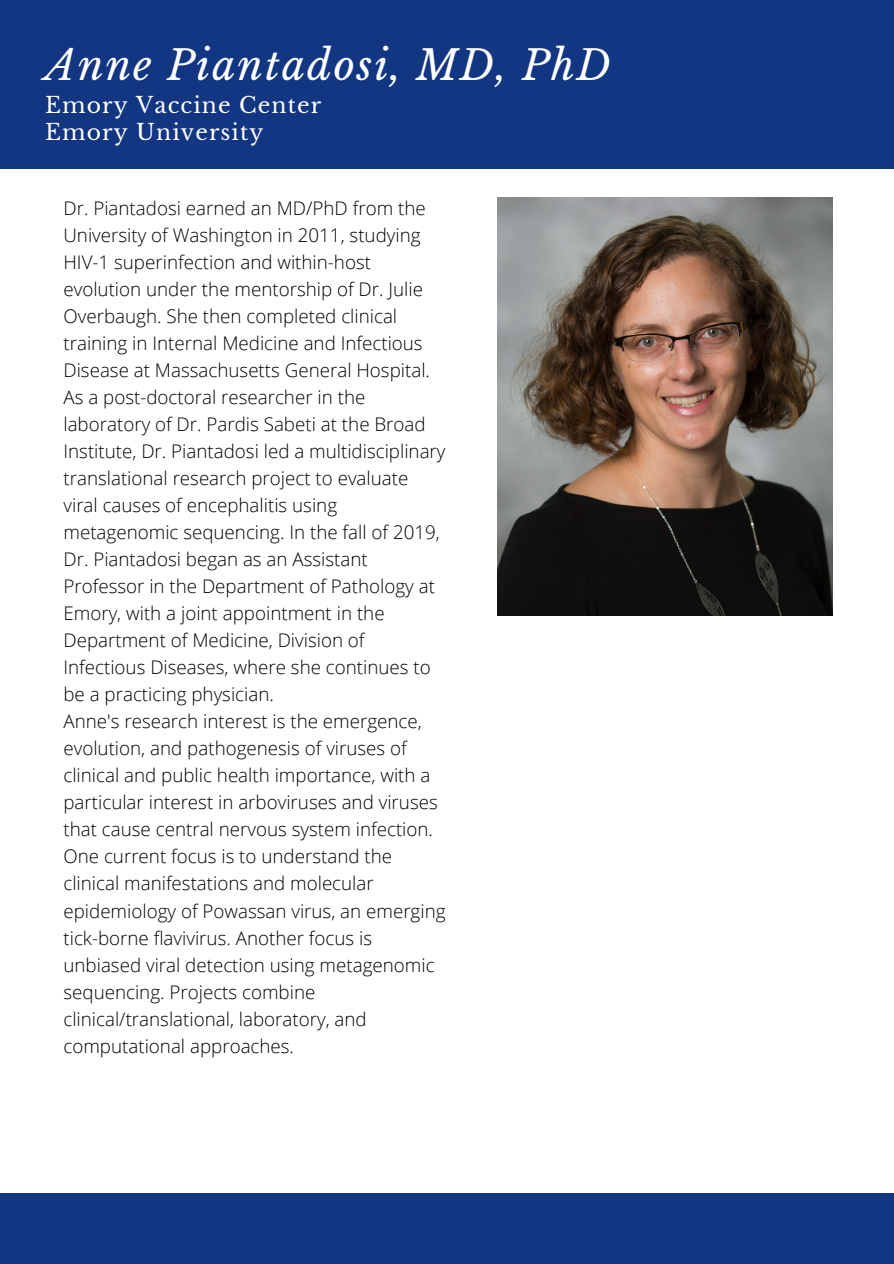
<style>
.page{position:relative;width:894px;height:1264px;background:#fff}
.page>*{position:absolute;margin:0;border:0;box-sizing:border-box;transform-origin:0 0}
.t1{font:italic 40.65px "Libre Baskerville";letter-spacing:.05em;color:#fff}
.t2{font:21.9px "Libre Baskerville";letter-spacing:.05em;color:#fff}
.t3{font:300 18.75px/27px "Open Sans";color:#000}
</style>
<div class="page">
<div style="left:0;top:0;width:893px;height:168px;background:#123681"></div>
<div style="left:0;top:1193px;width:893px;height:70px;background:#123681"></div>
<img style="left:497px;top:197px;width:334px;height:418px">
<p class="t1" style="left:45px;top:41px;width:567px">Anne Piantadosi, MD, PhD</p>
<p class="t2" style="left:45px;top:92px;width:277px">Emory Vaccine Center</p>
<p class="t2" style="left:45px;top:119px;width:220px">Emory University</p>
<p class="t3" style="left:63px;top:194px;width:383px">Dr. Piantadosi earned an MD/PhD from the University of Washington in 2011, studying HIV-1 superinfection and within-host evolution under the mentorship of Dr. Julie Overbaugh. She then completed clinical training in Internal Medicine and Infectious Disease at Massachusetts General Hospital.<br>As a post-doctoral researcher in the laboratory of Dr. Pardis Sabeti at the Broad Institute, Dr. Piantadosi led a multidisciplinary translational research project to evaluate viral causes of encephalitis using metagenomic sequencing. In the fall of 2019, Dr. Piantadosi began as an Assistant Professor in the Department of Pathology at Emory, with a joint appointment in the Department of Medicine, Division of Infectious Diseases, where she continues to be a practicing physician.</p>
<p class="t3" style="left:63px;top:707px;width:383px">Anne's research interest is the emergence, evolution, and pathogenesis of viruses of clinical and public health importance, with a particular interest in arboviruses and viruses that cause central nervous system infection.<br>One current focus is to understand the clinical manifestations and molecular epidemiology of Powassan virus, an emerging tick-borne flavivirus. Another focus is unbiased viral detection using metagenomic sequencing. Projects combine clinical/translational, laboratory, and computational approaches.</p>
</div>
